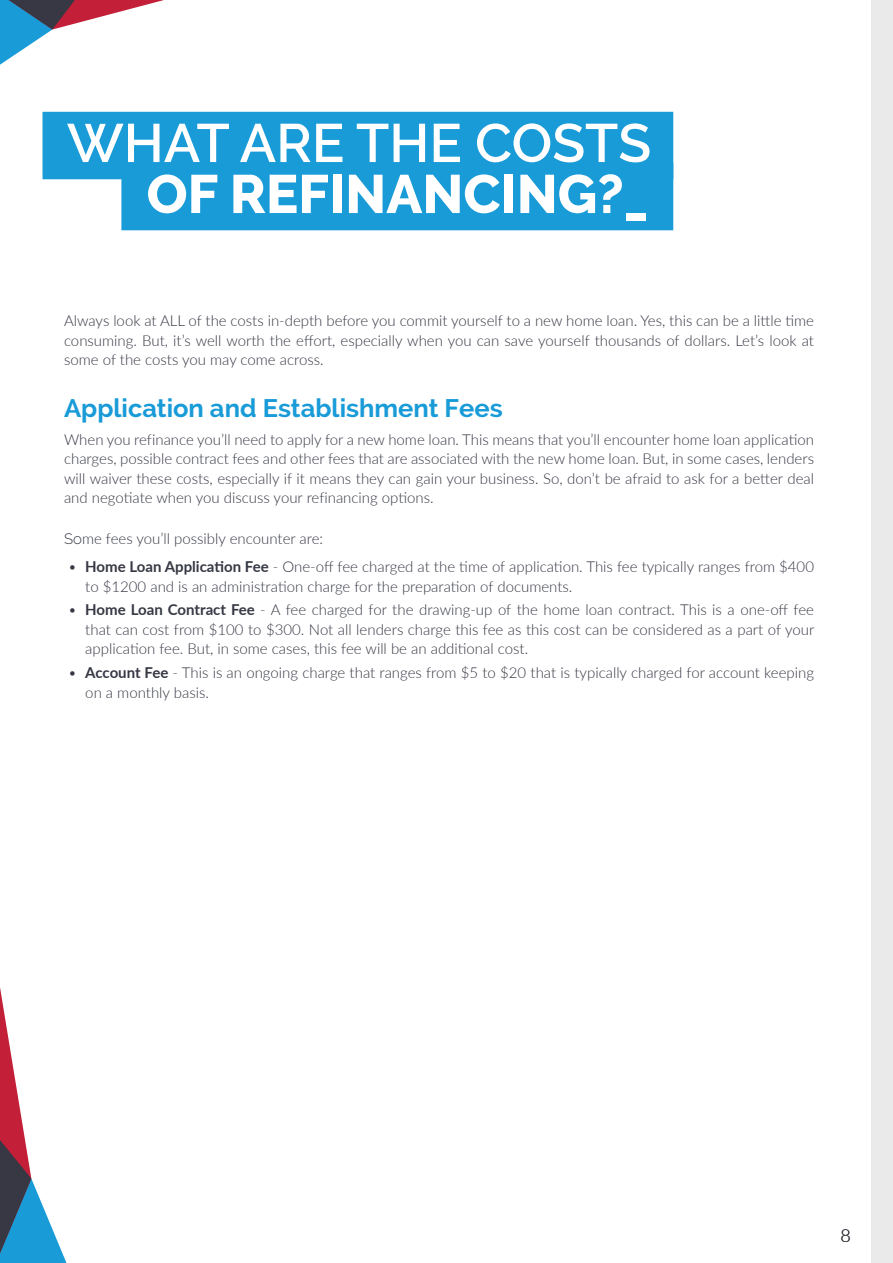
<style>
.page{position:relative;width:893px;height:1263px;background:#fff}
.page>*{position:absolute;margin:0;border:0;box-sizing:border-box;transform-origin:0 0}
.t1{font:600 54px/51px "Raleway";color:#fff;text-align:right}
.Header_1{font:700 25.5px "Raleway";color:#199bd8}
.t2{font:300 18px "Lato";color:#231f20}
.Paragraph{font:300 15px/19.5px "Lato";color:#353743;text-align:justify}
.Sub_Header{font:300 15px "Lato";color:#353743}
.s1{font-size:40.5px;color:#199bd8}
.s2{font-weight:800}
.s3{font-weight:800;color:#199bd8}
.s4{font-family:"Raleway"}
.s5{font-weight:700}
</style>
<div class="page">
<svg style="left:0;top:987px;width:67px;height:276px"></svg>
<svg style="left:0;top:0;width:164px;height:65px"></svg>
<div style="left:871px;top:0;width:22px;height:1263px;background:#e9eae9"></div>
<div style="left:43px;top:112px;width:630px;height:67px;background:#199bd8"></div>
<div style="left:121px;top:163px;width:552px;height:67px;background:#199bd8"></div>
<p class="t1" style="left:67px;top:118px;width:608px">WHAT ARE THE COSTS<span class="s1">II<br></span><span class="s2">OF REFINANCING?_</span><span class="s3">_</span></p>
<p class="Paragraph" style="left:64px;top:310px;width:751px">Always look at ALL of the costs in-depth before you commit yourself to a new home loan. Yes, this can be a little time consuming. But, it’s well worth the effort, especially when you can save yourself thousands of dollars. Let’s look at some of the costs you may come across.</p>
<p class="Header_1" style="left:64px;top:393px;width:440px">Application and Establishment Fees</p>
<p class="Paragraph" style="left:64px;top:429px;width:751px">When you refinance you’ll need to apply for a new home loan. This means that you’ll encounter home loan application charges, possible contract fees and other fees that are associated with the new home loan. But, in some cases, lenders will waiver these costs, especially if it means they can gain your business. So, don’t be afraid to ask for a better deal and negotiate when you discuss your refinancing options.</p>
<p class="Sub_Header" style="left:64px;top:528px;width:261px"><span class="s4">So</span>me fees you’ll possibly encounter are:</p>
<p class="Paragraph" style="left:85px;top:556px;width:730px;text-indent:-17px">• <span class="s5">Home Loan Application Fee</span> - One-off fee charged at the time of application. This fee typically ranges from $400 to $1200 and is an administration charge for the preparation of documents.</p>
<p class="Paragraph" style="left:85px;top:600px;width:730px;text-indent:-17px">• <span class="s5">Home Loan Contract Fee</span> - A fee charged for the drawing-up of the home loan contract. This is a one-off fee that can cost from $100 to $300. Not all lenders charge this fee as this cost can be considered as a part of your application fee. But, in some cases, this fee will be an additional cost.</p>
<p class="Paragraph" style="left:85px;top:662px;width:730px;text-indent:-17px">• <span class="s5">Account Fee</span> - This is an ongoing charge that ranges from $5 to $20 that is typically charged for account keeping on a monthly basis.</p>
<p class="t2" style="left:840px;top:1223px;width:12px">8</p>
</div>
